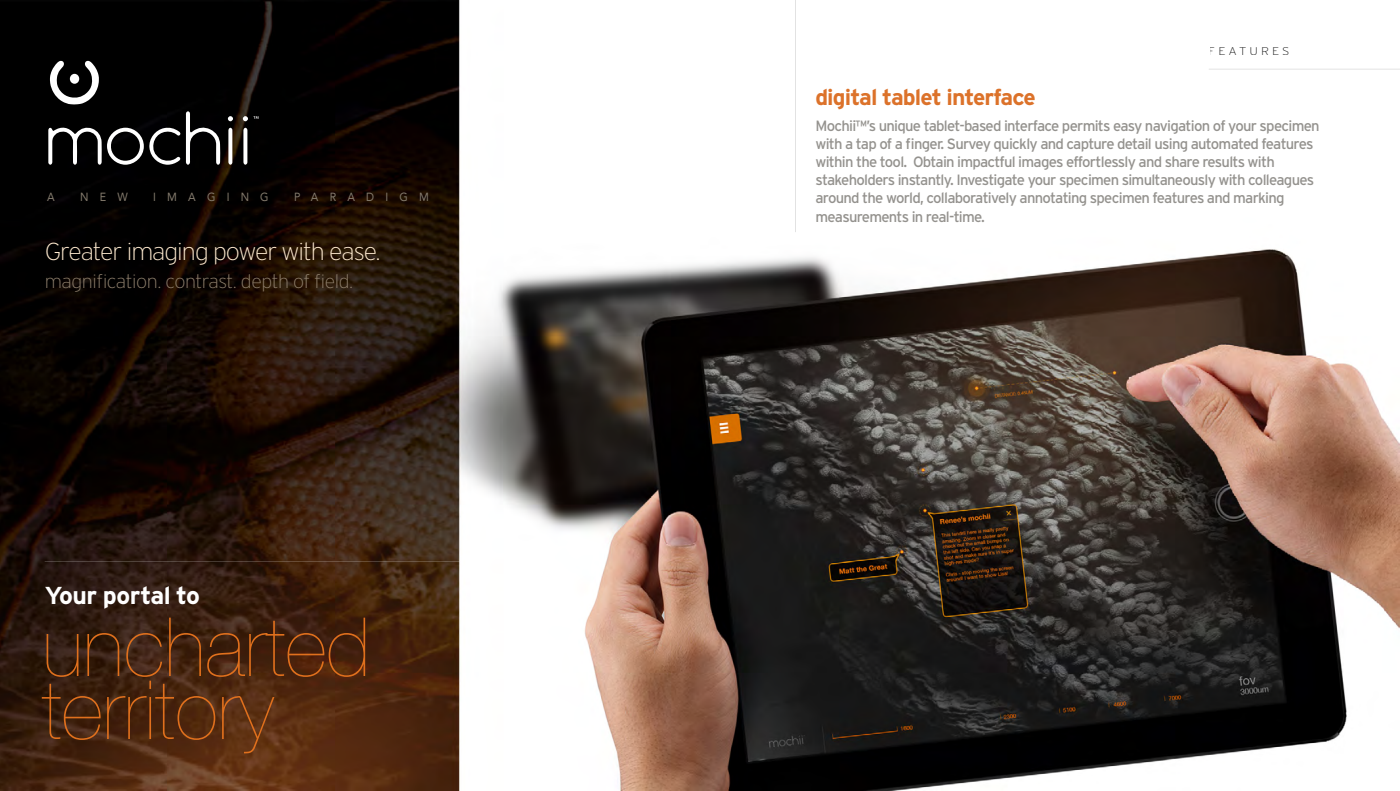
<style>
.page{position:relative;width:1400px;height:791px;background:#fff}
.page>*{position:absolute;margin:0;border:0;box-sizing:border-box;transform-origin:0 0}
.t1{font:200 81.64px/62.9px "Helvetica Neue";color:#e0701d}
.t2{font:200 24.41px "Interstate";letter-spacing:-.04em;color:#ffebd0}
.t3{font:700 24.41px "Interstate";letter-spacing:-.02em;color:#fff}
.t4{font:700 22.49px "Interstate";letter-spacing:-.04em;color:#dc722a}
.t5{font:200 19.16px "Interstate";letter-spacing:-.025em;color:#90816e}
.t6{font:14.88px/18.2px "Interstate";letter-spacing:-.05em;color:#94928e}
.t7{font:11.81px "Avenir";letter-spacing:1.04em;color:#857c6e;scale:.91 1}
.t8{font:200 11.11px "Interstate";letter-spacing:.24em;color:#000;scale:1.14 1}
</style>
<div class="page">
<img style="left:0;top:0;width:1400px;height:790px">
<svg style="left:50px;top:61px;width:49px;height:43px"></svg>
<div style="left:70px;top:74px;width:9px;height:10px;background:#fff;border-radius:50%"></div>
<svg style="left:48px;top:111px;width:172px;height:54px;background:#2f2f2f"></svg>
<svg style="left:243px;top:128px;width:4px;height:37px"></svg>
<svg style="left:228px;top:128px;width:4px;height:37px"></svg>
<svg style="left:228px;top:116px;width:5px;height:5px"></svg>
<svg style="left:243px;top:116px;width:16px;height:5px"></svg>
<hr style="left:1209px;top:69px;width:191px;height:1px;background:#a0a0a0">
<hr style="left:45px;top:560px;width:416px;height:1px;background:#fff">
<hr style="left:795px;top:0;width:1px;height:232px;background:#a0a0a0">
<p class="t7" style="left:47px;top:187px;width:10px">A</p>
<p class="t7" style="left:80px;top:187px;width:54px">NEW</p>
<p class="t7" style="left:153px;top:187px;width:128px">IMAGING</p>
<p class="t7" style="left:294px;top:187px;width:150px">PARADIGM</p>
<h2 class="t2" style="left:45px;top:238px;width:338px">Greater imaging power with ease.</h2>
<p class="t5" style="left:45px;top:271px;width:310px">magnification. contrast. depth of field.</p>
<h2 class="t3" style="left:45px;top:581px;width:157px">Your portal to</h2>
<h1 class="t1" style="left:42px;top:612px;width:330px">uncharted territory</h1>
<h3 class="t4" style="left:815px;top:84px;width:222px">digital tablet interface</h3>
<p class="t8" style="left:1209px;top:45px;width:72px">FEATURES</p>
<p class="t6" style="left:816px;top:116px;width:506px">Mochii™’s unique tablet-based interface permits easy navigation of your specimen with a tap of a finger. Survey quickly and capture detail using automated features within the tool. Obtain impactful images effortlessly and share results with stakeholders instantly. Investigate your specimen simultaneously with colleagues around the world, collaboratively annotating specimen features and marking measurements in real-time.</p>
</div>
